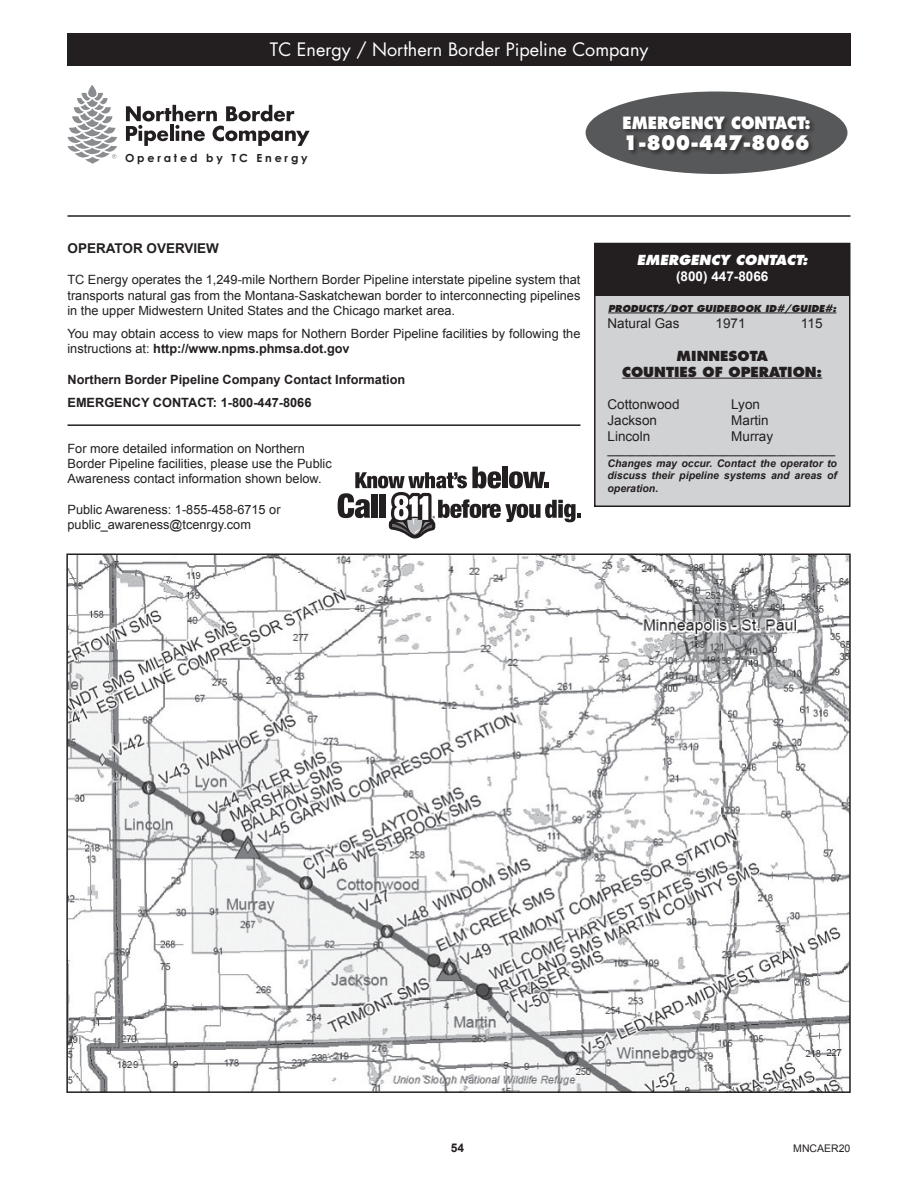
<style>
.page{position:relative;width:918px;height:1188px;background:#fff}
.page>*{position:absolute;margin:0;border:0;box-sizing:border-box;transform-origin:0 0}
.t1{font:800 19.5px "Futura";color:#fff;scale:.9 1}
.t2{font:18px "Futura";color:#fff}
.t3{font:800 16.5px "Futura";color:#fff;scale:.9 1}
.t4{font:13.5px "Arial";color:#231f20}
.t5{font:800 13.5px "Futura";color:#231f20}
.t6{font:italic 800 13.5px "Futura";color:#fff}
.t7{font:700 13.5px "Arial";color:#231f20}
.t8{font:700 13.5px "Arial";color:#fff}
.t9{font:12.75px/15.3px "Arial";color:#231f20;text-align:justify}
.t10{font:700 12.75px "Arial";color:#231f20}
.t11{font:700 12px "Arial";color:#231f20}
.t12{font:700 11.25px "Century Gothic";letter-spacing:.25em;color:#231f20}
.t13{font:italic 700 10.5px/12.6px "Arial";color:#231f20;text-align:justify}
.t14{font:10.5px "Arial";color:#231f20}
.t15{font:italic 800 9.3px "Futura";color:#231f20}
.s1{font-weight:700}
</style>
<div class="page">
<hr style="left:68px;top:215px;width:783px;height:2px;background:#231f20">
<div style="left:68px;top:34px;width:783px;height:32px;background:#231f20"></div>
<div style="left:595px;top:244px;width:255px;height:262px;background:#d1d2d4"></div>
<div style="left:594px;top:243px;width:257px;height:264px;border:2px solid #231f20"></div>
<div style="left:594px;top:243px;width:256px;height:52px;background:#231f20"></div>
<hr style="left:608px;top:313px;width:228px;height:1px;background:#231f20">
<hr style="left:622px;top:378px;width:200px;height:1px;background:#231f20">
<svg style="left:126px;top:105px;width:184px;height:41px"></svg>
<svg style="left:68px;top:85px;width:49px;height:79px"></svg>
<img style="left:69px;top:557px;width:779px;height:533px">
<hr style="left:68px;top:424px;width:512px;height:2px;background:#231f20">
<div style="left:586px;top:92px;width:262px;height:82px;background:#57585a;border-radius:50%"></div>
<div style="left:623px;top:115px;width:193px;height:41px;background:#231f20;opacity:.65"></div>
<svg style="left:338px;top:467px;width:242px;height:71px"></svg>
<p class="t2" style="left:270px;top:38px;width:380px">TC Energy / Northern Border Pipeline Company</p>
<p class="t12" style="left:125px;top:150px;width:184px">Operated by TC Energy</p>
<p class="t3" style="left:623px;top:112px;width:210px">EMERGENCY CONTACT:</p>
<p class="t1" style="left:623px;top:130px;width:208px">1-800-447-8066</p>
<p class="t7" style="left:68px;top:239px;width:153px">OPERATOR OVERVIEW</p>
<p class="t9" style="left:68px;top:272px;width:514px">TC Energy operates the 1,249-mile Northern Border Pipeline interstate pipeline system that transports natural gas from the Montana-Saskatchewan border to interconnecting pipelines in the upper Midwestern United States and the Chicago market area.</p>
<p class="t9" style="left:68px;top:326px;width:514px">You may obtain access to view maps for Nothern Border Pipeline facilities by following the instructions at: <span class="s1">http://www.npms.phmsa.dot.gov</span></p>
<p class="t10" style="left:68px;top:371px;width:339px">Northern Border Pipeline Company Contact Information</p>
<p class="t10" style="left:68px;top:394px;width:245px">EMERGENCY CONTACT: 1-800-447-8066</p>
<p class="t9" style="left:68px;top:441px;width:239px">For more detailed information on Northern</p>
<p class="t9" style="left:68px;top:456px;width:266px">Border Pipeline facilities, please use the Public</p>
<p class="t9" style="left:68px;top:471px;width:256px">Awareness contact information shown below.</p>
<p class="t9" style="left:68px;top:502px;width:215px">Public Awareness: 1-855-458-6715 or</p>
<p class="t9" style="left:68px;top:517px;width:185px">public_awareness@tcenrgy.com</p>
<p class="t6" style="left:637px;top:252px;width:172px">EMERGENCY CONTACT:</p>
<p class="t8" style="left:676px;top:268px;width:94px">(800) 447-8066</p>
<p class="t15" style="left:608px;top:303px;width:230px">PRODUCTS/DOT GUIDEBOOK ID#/GUIDE#:</p>
<p class="t4" style="left:608px;top:315px;width:74px">Natural Gas</p>
<p class="t4" style="left:716px;top:315px;width:32px">1971</p>
<p class="t4" style="left:801px;top:315px;width:23px">115</p>
<p class="t5" style="left:677px;top:347px;width:93px">MINNESOTA</p>
<p class="t5" style="left:622px;top:363px;width:202px">COUNTIES OF OPERATION:</p>
<p class="t4" style="left:608px;top:395px;width:74px">Cottonwood</p>
<p class="t4" style="left:608px;top:411px;width:51px">Jackson</p>
<p class="t4" style="left:608px;top:428px;width:44px">Lincoln</p>
<p class="t4" style="left:731px;top:395px;width:30px">Lyon</p>
<p class="t4" style="left:731px;top:411px;width:39px">Martin</p>
<p class="t4" style="left:731px;top:428px;width:43px">Murray</p>
<p class="t13" style="left:608px;top:445px;width:229px">_______________________________________</p>
<p class="t13" style="left:608px;top:457px;width:231px">Changes may occur. Contact the operator to discuss their pipeline systems and areas of operation.</p>
<p class="t11" style="left:451px;top:1140px;width:15px">54</p>
<p class="t14" style="left:793px;top:1141px;width:59px">MNCAER20</p>
</div>
